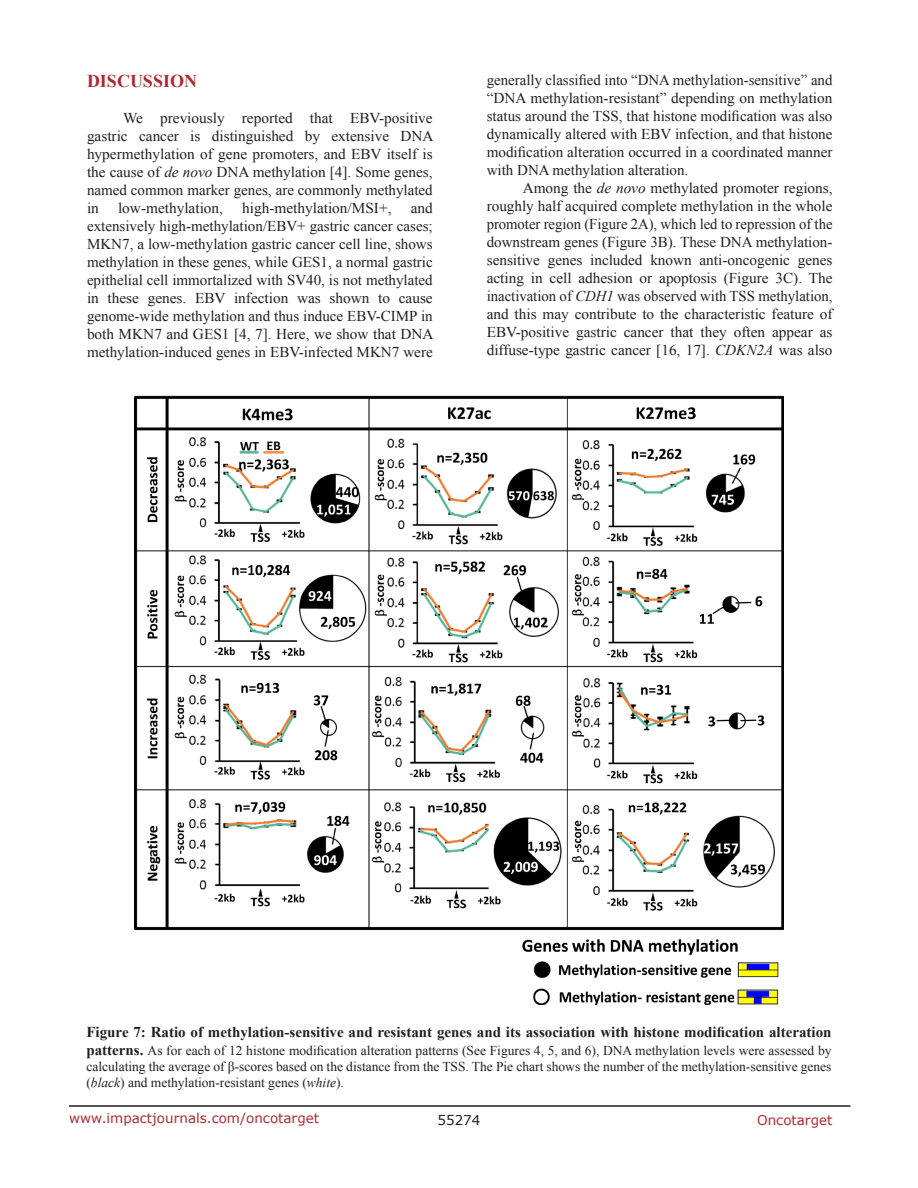
<style>
.page{position:relative;width:918px;height:1188px;background:#fff}
.page>*{position:absolute;margin:0;border:0;box-sizing:border-box;transform-origin:0 0}
.Heading{font:700 18px "Times New Roman";color:#ac2b31}
.BodyText{font:15px/18px "Times New Roman";color:#231f20;text-align:justify}
.FigureText{font:700 15px "Times New Roman";color:#231f20}
.FigureText-2{font:13.5px/16.2px "Times New Roman";color:#231f20;text-align:justify}
.t1{font:13.5px "Verdana";color:#ac2b31}
.t2{font:13.5px "Verdana";color:#231f20}
.s1{font-style:italic}
.s2{font-weight:700;font-size:15px}
</style>
<div class="page">
<hr style="left:69px;top:1105px;width:781px;height:2px;background:#231f20">
<img style="left:135px;top:395px;width:648px;height:609px">
<p class="Heading" style="left:87px;top:69px;width:112px">DISCUSSION</p>
<p class="BodyText" style="left:87px;top:109px;width:348px;text-indent:36px">We previously reported that EBV-positive gastric cancer is distinguished by extensive DNA hypermethylation of gene promoters, and EBV itself is the cause of <span class="s1">de novo</span> DNA methylation [4]. Some genes, named common marker genes, are commonly methylated in</p>
<p class="BodyText" style="left:87px;top:199px;width:348px;text-indent:324px">and extensively high-methylation/EBV+ gastric cancer cases; MKN7, a low-methylation gastric cancer cell line, shows methylation in these genes, while GES1, a normal gastric epithelial cell immortalized with SV40, is not methylated in these genes. EBV infection was shown to cause genome-wide methylation and thus induce EBV-CIMP in both MKN7 and GES1 [4, 7]. Here, we show that DNA methylation-induced genes in EBV-infected MKN7 were</p>
<p class="BodyText" style="left:118px;top:199px;width:106px">low-methylation,</p>
<p class="BodyText" style="left:242px;top:199px;width:151px">high-methylation/MSI+,</p>
<p class="BodyText" style="left:487px;top:71px;width:347px">generally classified into “DNA methylation-sensitive” and “DNA methylation-resistant” depending on methylation status around the TSS, that histone modification was also dynamically altered with EBV infection, and that histone modification alteration occurred in a coordinated manner with DNA methylation alteration.</p>
<p class="BodyText" style="left:487px;top:179px;width:347px;text-indent:36px">Among the <span class="s1">de novo</span> methylated promoter regions, roughly half acquired complete methylation in the whole promoter region (Figure 2A), which led to repression of the downstream genes (Figure 3B). These DNA methylation&shy;sensitive genes included known anti-oncogenic genes acting in cell adhesion or apoptosis (Figure 3C). The inactivation of <span class="s1">CDH1</span> was observed with TSS methylation, and this may contribute to the characteristic feature of EBV-positive gastric cancer that they often appear as diffuse-type gastric cancer [16, 17]. <span class="s1">CDKN2A</span> was also</p>
<p class="FigureText" style="left:86px;top:1021px;width:747px">Figure 7: Ratio of methylation-sensitive and resistant genes and its association with histone modification alteration</p>
<p class="FigureText-2" style="left:86px;top:1042px;width:747px"><span class="s2">patterns.</span> As for each of 12 histone modification alteration patterns (See Figures 4, 5, and 6), DNA methylation levels were assessed by calculating the average of β-scores based on the distance from the TSS. The Pie chart shows the number of the methylation-sensitive genes (<span class="s1">black</span>) and methylation-resistant genes (<span class="s1">white</span>).</p>
<p class="t1" style="left:69px;top:1109px;width:252px">www.impactjournals.com/oncotarget</p>
<p class="t2" style="left:438px;top:1111px;width:44px">55274</p>
<p class="t1" style="left:757px;top:1111px;width:77px">Oncotarget</p>
</div>
